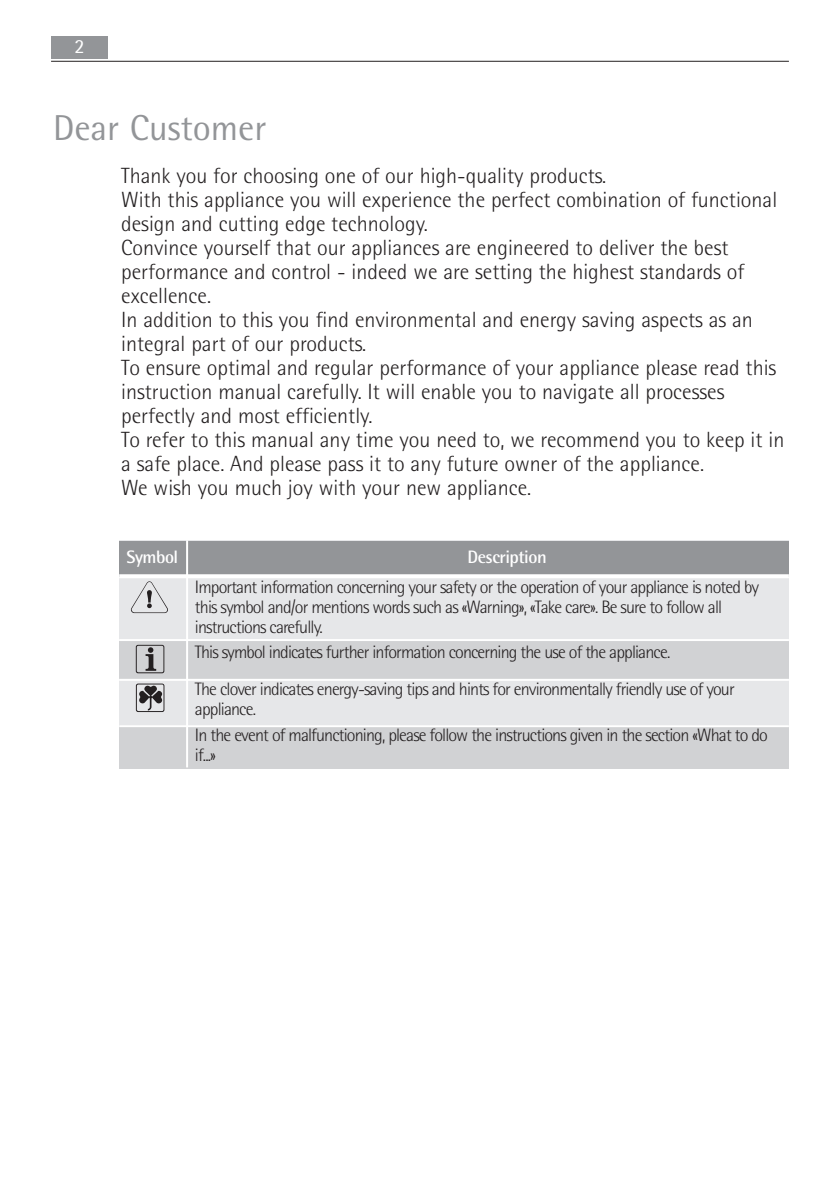
<style>
.page{position:relative;width:840px;height:1191px;background:#fff}
.page>*{position:absolute;margin:0;border:0;box-sizing:border-box;transform-origin:0 0}
.t1{font:36px "Rotis Semi Sans";color:#939598}
.t2{font:300 22px/24px "Rotis Semi Sans";color:#231f20}
.t3{font:20px "Rotis Semi Sans";color:#fff}
.t4{font:300 18px/20px "Rotis Semi Sans";letter-spacing:-.05em;color:#231f20}
.t5{font:700 18px "Rotis Semi Sans";letter-spacing:-.025em;color:#fff}
</style>
<div class="page">
<hr style="left:51px;top:61px;width:737px;height:1px;background:#231f20">
<div style="left:51px;top:37px;width:57px;height:22px;background:#939598"></div>
<div style="left:119px;top:540px;width:669px;height:228px;background:#e6e7e9"></div>
<div style="left:119px;top:541px;width:669px;height:35px;background:#939598"></div>
<svg style="left:131px;top:581px;width:37px;height:32px"></svg>
<div style="left:119px;top:641px;width:669px;height:37px;background:#d1d2d4"></div>
<svg style="left:136px;top:645px;width:28px;height:28px"></svg>
<hr style="left:119px;top:639px;width:669px;height:2px;background:#fff">
<hr style="left:119px;top:679px;width:669px;height:2px;background:#fff">
<div style="left:119px;top:725px;width:669px;height:43px;background:#d1d2d4"></div>
<hr style="left:186px;top:540px;width:2px;height:227px;background:#fff">
<hr style="left:119px;top:725px;width:669px;height:2px;background:#fff">
<svg style="left:119px;top:574px;width:669px;height:4px;background:#f7f7f8"></svg>
<svg style="left:136px;top:683px;width:28px;height:29px"></svg>
<p class="t3" style="left:74px;top:39px;width:12px">2</p>
<h1 class="t1" style="left:53px;top:115px;width:215px">Dear Customer</h1>
<p class="t2" style="left:121px;top:166px;width:664px">Thank you for choosing one of our high-quality products.<br>With this appliance you will experience the perfect combination of functional design and cutting edge technology.<br>Convince yourself that our appliances are engineered to deliver the best performance and control - indeed we are setting the highest standards of excellence.<br>In addition to this you find environmental and energy saving aspects as an integral part of our products.<br>To ensure optimal and regular performance of your appliance please read this instruction manual carefully. It will enable you to navigate all processes perfectly and most efficiently.<br>To refer to this manual any time you need to, we recommend you to keep it in a safe place. And please pass it to any future owner of the appliance.<br>We wish you much joy with your new appliance.</p>
<p class="t5" style="left:126px;top:550px;width:53px">Symbol</p>
<p class="t5" style="left:467px;top:550px;width:81px">Description</p>
<p class="t4" style="left:195px;top:578px;width:565px">Important information concerning your safety or the operation of your appliance is noted by this symbol and/or mentions words such as «Warning», «Take care». Be sure to follow all instructions carefully.</p>
<p class="t4" style="left:195px;top:635px;width:541px;line-height:37px">This symbol indicates further information concerning the use of the appliance.<br>The clover indicates energy-saving tips and hints for environmentally friendly use of your</p>
<p class="t4" style="left:195px;top:698px;width:574px;line-height:25.6px">appliance.<br>In the event of malfunctioning, please follow the instructions given in the section «What to do</p>
<p class="t4" style="left:195px;top:747px;width:22px">if...»</p>
</div>
